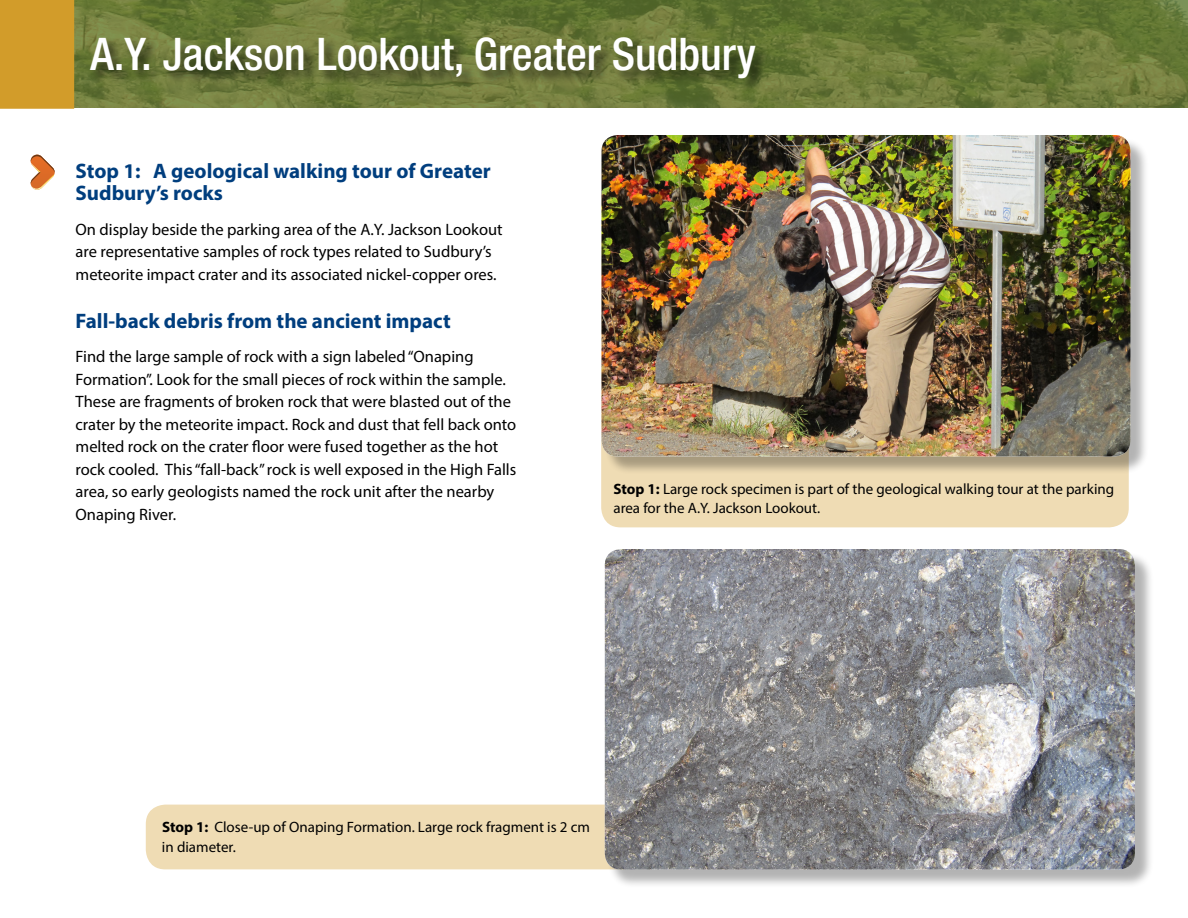
<style>
.page{position:relative;width:1188px;height:918px;background:#fff}
.page>*{position:absolute;margin:0;border:0;box-sizing:border-box;transform-origin:0 0}
.t1{font:500 condensed 45px "Helvetica Neue LT Std";color:#fff}
.t2{font:700 21px/22.5px "Myriad Pro";color:#003e7e}
.t3{font:16.5px/22.5px "Myriad Pro";color:#000}
.t4{font:15px/19.5px "Myriad Pro";color:#000}
.s1{font-weight:700}
</style>
<div class="page">
<img style="left:74px;top:0;width:1114px;height:108px">
<div style="left:90px;top:36px;width:680px;height:58px;background:#000;opacity:.6"></div>
<div style="left:0;top:0;width:74px;height:109px;background:#d29c2a"></div>
<div style="left:146px;top:805px;width:619px;height:64px;background:#efdcb4;border-radius:20px"></div>
<div style="left:601px;top:179px;width:528px;height:348px;background:#efdcb4;border-radius:20px"></div>
<div style="left:604px;top:137px;width:545px;height:338px;background:#000;opacity:.3"></div>
<img style="left:602px;top:135px;width:529px;height:321px">
<svg style="left:31px;top:155px;width:24px;height:35px"></svg>
<div style="left:607px;top:551px;width:547px;height:338px;background:#000;opacity:.3"></div>
<img style="left:605px;top:549px;width:530px;height:321px">
<h1 class="t1" style="left:91px;top:27px;width:667px">A.Y. Jackson Lookout, Greater Sudbury</h1>
<h4 class="t2" style="left:76px;top:159px;width:417px">Stop 1: A geological walking tour of Greater<br>Sudbury’s rocks</h4>
<p class="t3" style="left:76px;top:218px;width:429px">On display beside the parking area of the A.Y. Jackson Lookout are representative samples of rock types related to Sudbury’s meteorite impact crater and its associated nickel-copper ores.</p>
<h5 class="t2" style="left:76px;top:309px;width:377px">Fall-back debris from the ancient impact</h5>
<p class="t3" style="left:76px;top:345px;width:442px">Find the large sample of rock with a sign labeled “Onaping Formation”. Look for the small pieces of rock within the sample.<br>These are fragments of broken rock that were blasted out of the crater by the meteorite impact. Rock and dust that fell back onto melted rock on the crater floor were fused together as the hot rock cooled. This “fall-back” rock is well exposed in the High Falls area, so early geologists named the rock unit after the nearby Onaping River.</p>
<p class="t4" style="left:613px;top:479px;width:502px"><span class="s1">Stop 1:</span> Large rock specimen is part of the geological walking tour at the parking area for the A.Y. Jackson Lookout.</p>
<p class="t4" style="left:162px;top:817px;width:429px"><span class="s1">Stop 1:</span> Close-up of Onaping Formation. Large rock fragment is 2 cm in diameter.</p>
</div>
